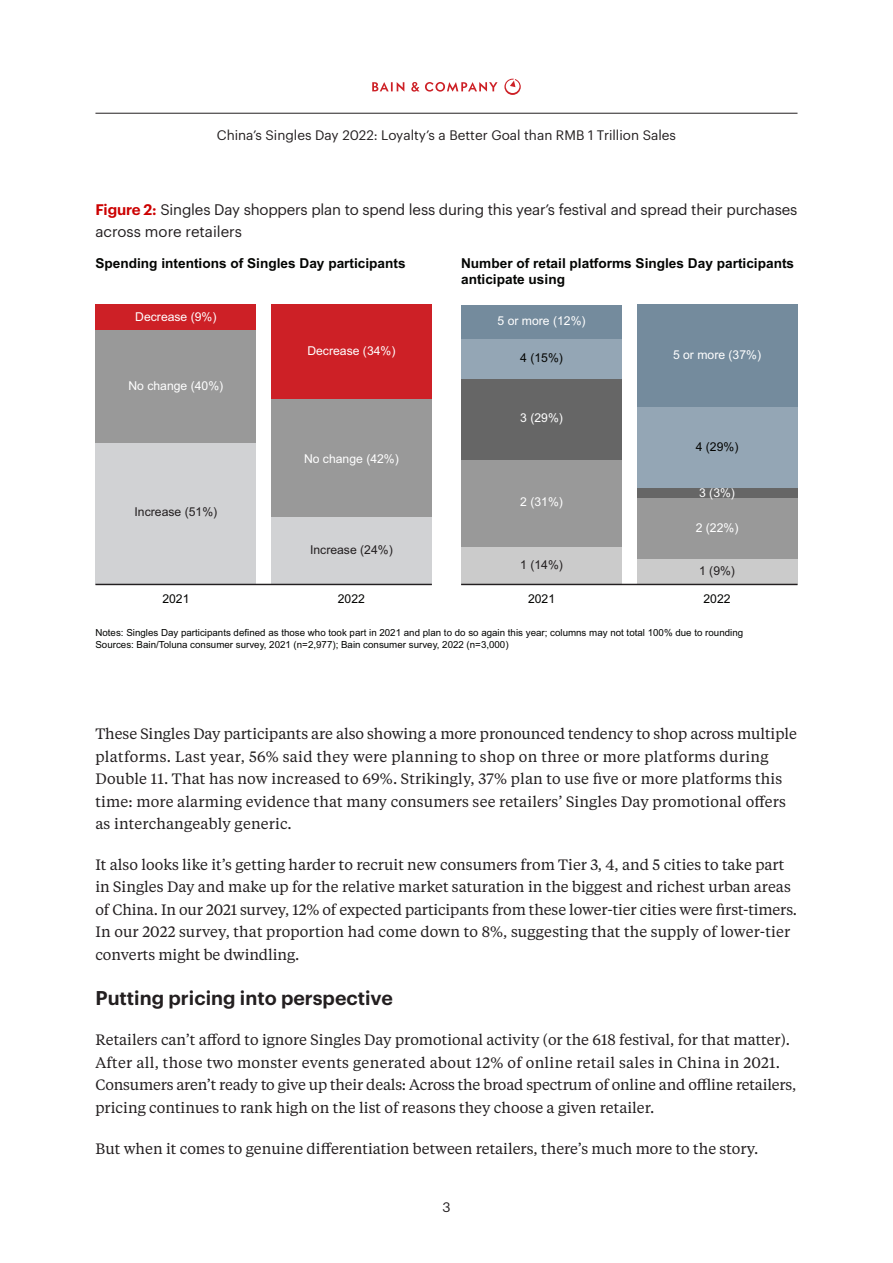
<style>
.page{position:relative;width:893px;height:1263px;background:#fff}
.page>*{position:absolute;margin:0;border:0;box-sizing:border-box;transform-origin:0 0}
.Subhead_1{font:600 19.5px "Graphik";color:#231f20}
.Body_Text{font:15px/22.5px "Tiempos Text";color:#231f20}
.Chart_tagline{font:15px/22.5px "Graphik";letter-spacing:-.01em;color:#231f20}
.t1{font:700 13.65px/16.4px "Arial";color:#040503}
.t2{font:13.5px "Graphik";color:#231f20}
.t3{font:12.15px "Arial";color:#fff}
.t4{font:12.15px "Arial";color:#231f20}
.t5{font:12.15px "Arial";color:#040503}
.t6{font:9.75px/11.7px "Arial";color:#040503}
.s1{font-weight:600;color:#c00}
</style>
<div class="page">
<hr style="left:95px;top:113px;width:702px;height:1px;background:#231f20">
<svg style="left:372px;top:82px;width:32px;height:10px"></svg>
<svg style="left:411px;top:82px;width:8px;height:10px"></svg>
<svg style="left:425px;top:82px;width:73px;height:10px"></svg>
<svg style="left:504px;top:79px;width:17px;height:16px"></svg>
<div style="left:461px;top:547px;width:161px;height:37px;background:#cbcbcb"></div>
<div style="left:461px;top:459px;width:161px;height:88px;background:#999"></div>
<div style="left:461px;top:379px;width:161px;height:80px;background:#666"></div>
<div style="left:461px;top:338px;width:161px;height:41px;background:#94a6b5"></div>
<div style="left:461px;top:305px;width:161px;height:33px;background:#748b9d"></div>
<div style="left:637px;top:558px;width:160px;height:26px;background:#cbcbcb"></div>
<div style="left:637px;top:498px;width:160px;height:60px;background:#999"></div>
<div style="left:637px;top:488px;width:160px;height:10px;background:#666"></div>
<div style="left:637px;top:407px;width:160px;height:81px;background:#94a6b5"></div>
<div style="left:637px;top:305px;width:160px;height:102px;background:#748b9d"></div>
<div style="left:95px;top:443px;width:161px;height:141px;background:#d1d2d4"></div>
<div style="left:95px;top:330px;width:161px;height:113px;background:#999"></div>
<div style="left:95px;top:305px;width:161px;height:25px;background:#cd2026"></div>
<div style="left:271px;top:516px;width:161px;height:68px;background:#d1d2d4"></div>
<div style="left:271px;top:399px;width:161px;height:117px;background:#999"></div>
<div style="left:271px;top:305px;width:161px;height:94px;background:#cd2026"></div>
<hr style="left:95px;top:584px;width:337px;height:1px;background:#231f20">
<hr style="left:461px;top:584px;width:336px;height:1px;background:#231f20">
<p class="t2" style="left:217px;top:125px;width:461px">China’s Singles Day 2022: Loyalty’s a Better Goal than RMB 1 Trillion Sales</p>
<p class="Chart_tagline" style="left:95px;top:197px;width:703px"><span class="s1">Figure 2:</span> Singles Day shoppers plan to spend less during this year’s festival and spread their purchases across more retailers</p>
<p class="t1" style="left:95px;top:255px;width:312px">Spending intentions of Singles Day participants</p>
<p class="t1" style="left:461px;top:255px;width:334px">Number of retail platforms Singles Day participants anticipate using</p>
<p class="t3" style="left:135px;top:309px;width:83px">Decrease (9%)</p>
<p class="t3" style="left:128px;top:377px;width:96px">No change (40%)</p>
<p class="t4" style="left:135px;top:504px;width:84px">Increase (51%)</p>
<p class="t5" style="left:162px;top:590px;width:29px">2021</p>
<p class="t3" style="left:307px;top:342px;width:90px">Decrease (34%)</p>
<p class="t3" style="left:304px;top:450px;width:96px">No change (42%)</p>
<p class="t4" style="left:310px;top:541px;width:84px">Increase (24%)</p>
<p class="t5" style="left:338px;top:590px;width:29px">2022</p>
<p class="t3" style="left:497px;top:312px;width:90px">5 or more (12%)</p>
<p class="t5" style="left:520px;top:349px;width:44px">4 (15%)</p>
<p class="t3" style="left:520px;top:409px;width:44px">3 (29%)</p>
<p class="t3" style="left:520px;top:494px;width:44px">2 (31%)</p>
<p class="t4" style="left:520px;top:556px;width:44px">1 (14%)</p>
<p class="t5" style="left:528px;top:590px;width:29px">2021</p>
<p class="t3" style="left:673px;top:346px;width:90px">5 or more (37%)</p>
<p class="t5" style="left:696px;top:438px;width:44px">4 (29%)</p>
<p class="t3" style="left:699px;top:485px;width:37px">3 (3%)</p>
<p class="t3" style="left:696px;top:519px;width:44px">2 (22%)</p>
<p class="t4" style="left:699px;top:562px;width:37px">1 (9%)</p>
<p class="t5" style="left:703px;top:590px;width:29px">2022</p>
<p class="t6" style="left:95px;top:627px;width:649px">Notes: Singles Day participants defined as those who took part in 2021 and plan to do so again this year; columns may not total 100% due to rounding<br>Sources: Bain/Toluna consumer survey, 2021 (n=2,977); Bain consumer survey, 2022 (n=3,000)</p>
<p class="Body_Text" style="left:95px;top:722px;width:703px">These Singles Day participants are also showing a more pronounced tendency to shop across multiple platforms. Last year, 56% said they were planning to shop on three or more platforms during Double 11. That has now increased to 69%. Strikingly, 37% plan to use five or more platforms this time: more alarming evidence that many consumers see retailers’ Singles Day promotional offers as interchangeably generic.</p>
<p class="Body_Text" style="left:95px;top:853px;width:703px">It also looks like it’s getting harder to recruit new consumers from Tier 3, 4, and 5 cities to take part in Singles Day and make up for the relative market saturation in the biggest and richest urban areas of China. In our 2021 survey, 12% of expected participants from these lower-tier cities were first-timers.<br>In our 2022 survey, that proportion had come down to 8%, suggesting that the supply of lower-tier converts might be dwindling.</p>
<p class="Subhead_1" style="left:95px;top:983px;width:299px">Putting pricing into perspective</p>
<p class="Body_Text" style="left:95px;top:1028px;width:702px">Retailers can’t afford to ignore Singles Day promotional activity (or the 618 festival, for that matter).<br>After all, those two monster events generated about 12% of online retail sales in China in 2021.<br>Consumers aren’t ready to give up their deals: Across the broad spectrum of online and offline retailers, pricing continues to rank high on the list of reasons they choose a given retailer.</p>
<p class="Body_Text" style="left:95px;top:1136px;width:664px">But when it comes to genuine differentiation between retailers, there’s much more to the story.</p>
<p class="t2" style="left:442px;top:1197px;width:10px">3</p>
</div>
